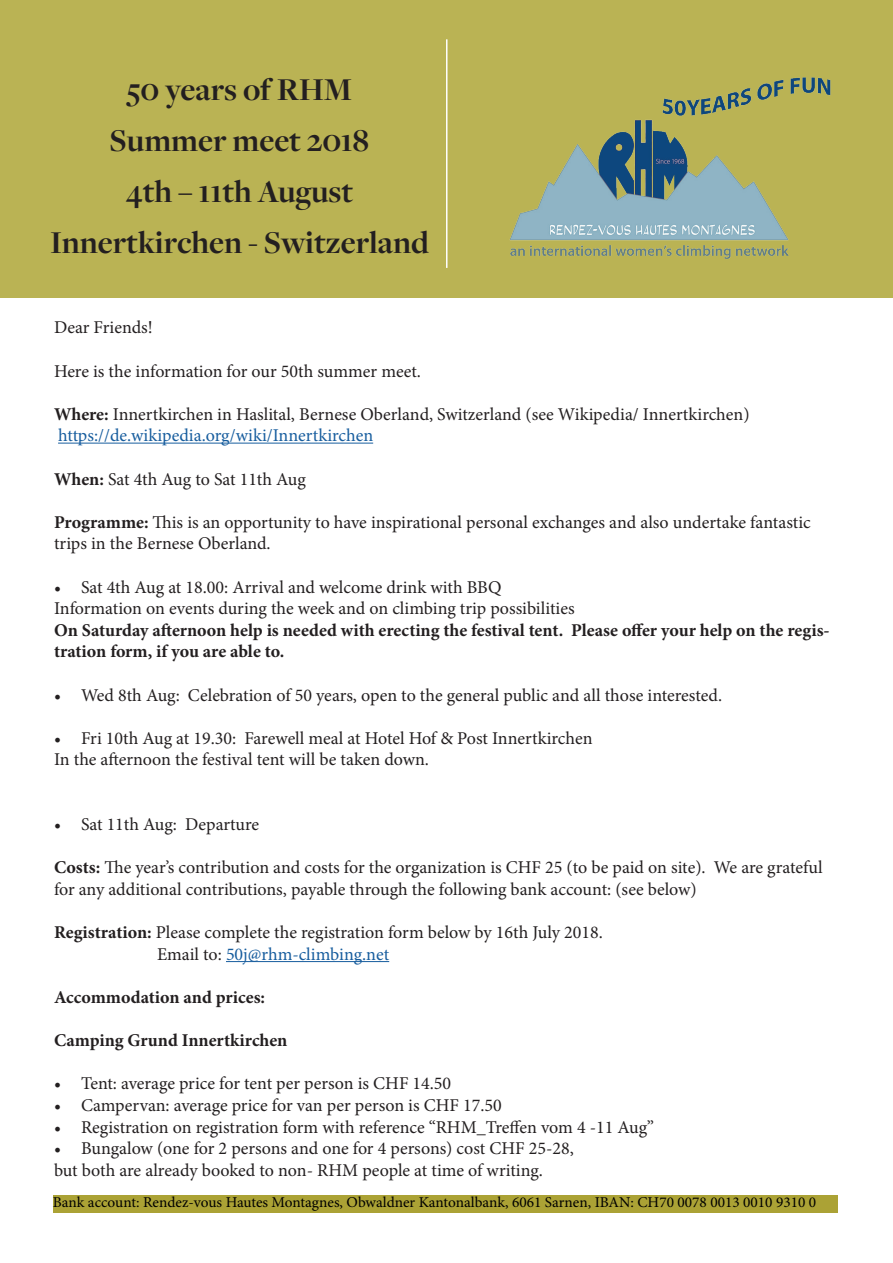
<style>
.page{position:relative;width:893px;height:1263px;background:#fff}
.page>*{position:absolute;margin:0;border:0;box-sizing:border-box;transform-origin:0 0}
.t1{font:700 33px/51px "Freight Disp Pro";color:#231f20;text-align:center}
.t2{font:18px/21.6px "Minion Pro";color:#231f20}
.t3{font:700 18px/21.6px "Minion Pro";color:#231f20}
.t4{font:15px "Minion Pro";color:#000}
.s1{font-weight:700}
.s2{color:#175d9e}
</style>
<div class="page">
<div style="left:53px;top:1196px;width:785px;height:17px;background:#aba235"></div>
<div style="left:0;top:0;width:892px;height:298px;background:#bab354"></div>
<img style="left:509px;top:77px;width:322px;height:182px">
<hr style="left:446px;top:39px;width:1px;height:229px;background:#fff">
<hr style="left:58px;top:443px;width:315px;height:1px;background:#175d9e">
<hr style="left:226px;top:961px;width:163px;height:1px;background:#175d9e">
<h1 class="t1" style="left:50px;top:63px;width:380px">50 years of RHM<br>Summer meet 2018<br>4th – 11th August<br>Innertkirchen - Switzerland</h1>
<p class="t2" style="left:54px;top:317px;width:100px">Dear Friends!</p>
<p class="t2" style="left:54px;top:360px;width:368px">Here is the information for our 50th summer meet.</p>
<p class="t2" style="left:54px;top:403px;width:697px"><span class="s1">Where:</span> Innertkirchen in Haslital, Bernese Oberland, Switzerland (see Wikipedia/ Innertkirchen) <span class="s2">https://de.wikipedia.org/wiki/Innertkirchen</span></p>
<p class="t2" style="left:54px;top:468px;width:253px"><span class="s1">When:</span> Sat 4th Aug to Sat 11th Aug</p>
<p class="t2" style="left:54px;top:511px;width:758px"><span class="s1">Programme:</span> This is an opportunity to have inspirational personal exchanges and also undertake fantastic trips in the Bernese Oberland.</p>
<p class="t2" style="left:54px;top:576px;width:522px">• Sat 4th Aug at 18.00: Arrival and welcome drink with BBQ<br>Information on events during the week and on climbing trip possibilities</p>
<p class="t3" style="left:54px;top:619px;width:777px">On Saturday afternoon help is needed with erecting the festival tent. Please offer your help on the regis&shy;tration form, if you are able to.</p>
<p class="t2" style="left:54px;top:684px;width:670px">• Wed 8th Aug: Celebration of 50 years, open to the general public and all those interested.</p>
<p class="t2" style="left:54px;top:727px;width:540px">• Fri 10th Aug at 19.30: Farewell meal at Hotel Hof &amp; Post Innertkirchen<br>In the afternoon the festival tent will be taken down.</p>
<p class="t2" style="left:54px;top:814px;width:207px">• Sat 11th Aug: Departure</p>
<p class="t2" style="left:54px;top:857px;width:770px"><span class="s1">Costs:</span> The year’s contribution and costs for the organization is CHF 25 (to be paid on site). We are grateful for any additional contributions, payable through the following bank account: (see below)</p>
<p class="t2" style="left:157px;top:922px;width:447px;text-indent:-103px"><span class="s1">Registration:</span> Please complete the registration form below by 16th July 2018.<br>Email to: <span class="s2">50j@rhm-climbing.net</span></p>
<p class="t3" style="left:54px;top:986px;width:213px">Accommodation and prices:</p>
<p class="t3" style="left:54px;top:1029px;width:235px">Camping Grund Innertkirchen</p>
<p class="t2" style="left:54px;top:1073px;width:399px">• Tent: average price for tent per person is CHF 14.50</p>
<p class="t2" style="left:54px;top:1094px;width:449px">• Campervan: average price for van per person is CHF 17.50</p>
<p class="t2" style="left:54px;top:1116px;width:602px">• Registration on registration form with reference “RHM_Treffen vom 4 -11 Aug”</p>
<p class="t2" style="left:54px;top:1138px;width:521px">• Bungalow (one for 2 persons and one for 4 persons) cost CHF 25-28, but both are already booked to non- RHM people at time of writing.</p>
<p class="t4" style="left:53px;top:1192px;width:765px">Bank account: Rendez-vous Hautes Montagnes, Obwaldner Kantonalbank, 6061 Sarnen, IBAN: CH70 0078 0013 0010 9310 0</p>
</div>
